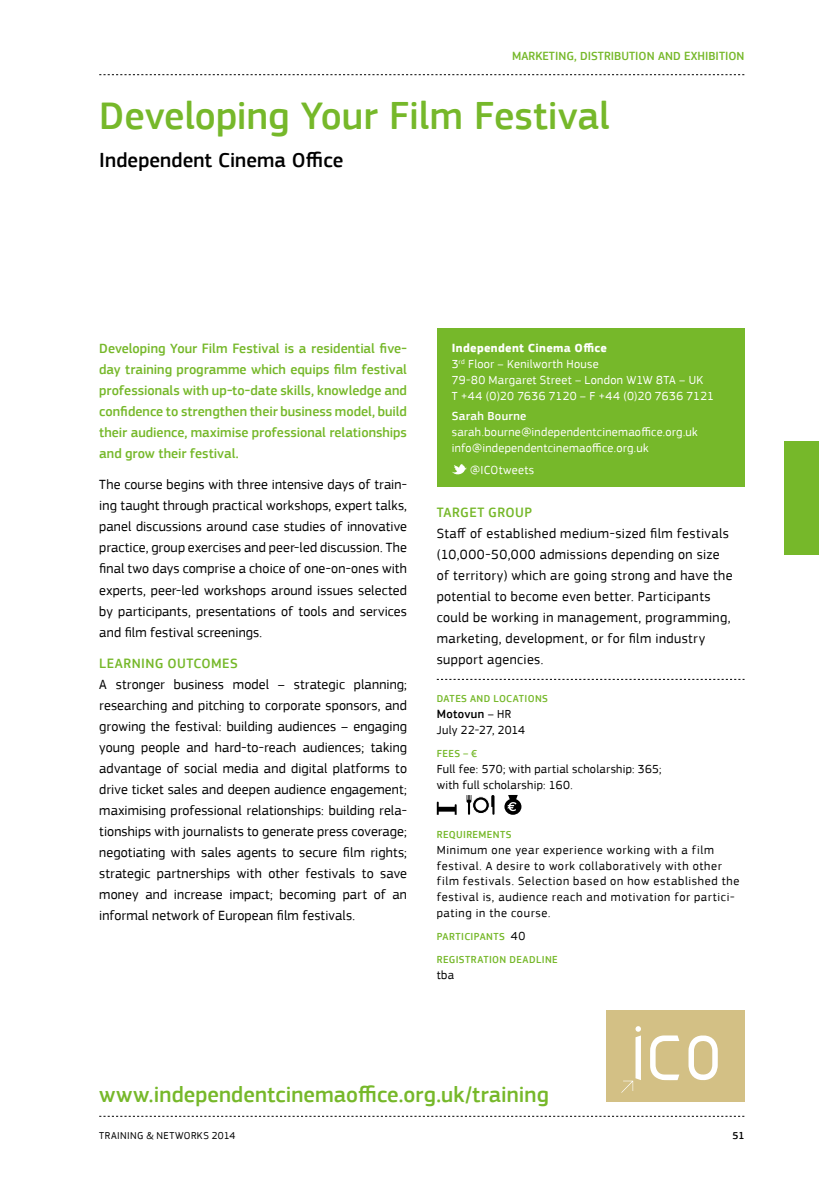
<style>
.page{position:relative;width:819px;height:1191px;background:#fff}
.page>*{position:absolute;margin:0;border:0;box-sizing:border-box;transform-origin:0 0}
.t1{font:500 40.25px "PF Square Sans Pro";letter-spacing:-.005em;color:#76b82a}
.t2{font:500 22.75px "PF Square Sans Pro";letter-spacing:.005em;color:#76b82a}
.t3{font:500 21px "PF Square Sans Pro";letter-spacing:.005em;color:#000}
.t4{font:14px/21px "PF Square Sans Pro";letter-spacing:.025em;color:#000;text-align:justify}
.t5{font:500 14px/21px "PF Square Sans Pro";letter-spacing:.005em;color:#76b82a;text-align:justify}
.t6{font:500 14px "PF Square Sans Pro";letter-spacing:.03em;color:#76b82a}
.t7{font:500 14px "PF Square Sans Pro";letter-spacing:.025em;color:#76b82a}
.t8{font:12.25px/15.8px "PF Square Sans Pro";letter-spacing:.025em;color:#fff}
.t9{font:12.25px/15.8px "PF Square Sans Pro";letter-spacing:.05em;color:#000}
.t10{font:12.25px/15.8px "PF Square Sans Pro";letter-spacing:.02em;color:#000}
.t11{font:500 12.25px "PF Square Sans Pro";color:#76b82a}
.t12{font:500 12.25px "PF Square Sans Pro";letter-spacing:.025em;color:#fff}
.t13{font:500 10.5px "PF Square Sans Pro";letter-spacing:.035em;color:#76b82a}
.t14{font:10.5px "PF Square Sans Pro";letter-spacing:.035em;color:#000}
.t15{font:500 10.5px "PF Square Sans Pro";color:#000}
.s1{font-weight:700}
.s2{font-weight:500}
.s3{font-weight:400;font-size:12.25px;color:#000}
</style>
<div class="page">
<svg style="left:99px;top:74px;width:645px;height:1px"></svg>
<svg style="left:99px;top:1116px;width:645px;height:1px"></svg>
<div style="left:784px;top:441px;width:35px;height:113px;background:#76b82a"></div>
<div style="left:437px;top:328px;width:307px;height:159px;background:#76b82a"></div>
<svg style="left:452px;top:464px;width:15px;height:11px"></svg>
<svg style="left:437px;top:679px;width:307px;height:1px"></svg>
<svg style="left:437px;top:801px;width:19px;height:13px"></svg>
<svg style="left:466px;top:795px;width:5px;height:20px"></svg>
<svg style="left:491px;top:795px;width:3px;height:20px"></svg>
<svg style="left:472px;top:796px;width:17px;height:17px"></svg>
<div style="left:472px;top:796px;width:17px;height:17px;border:1px solid #fff;border-radius:50%"></div>
<div style="left:475px;top:799px;width:11px;height:11px;background:#fff;border-radius:50%"></div>
<svg style="left:504px;top:795px;width:17px;height:19px"></svg>
<div style="left:605px;top:1010px;width:139px;height:91px;background:#d3c085"></div>
<svg style="left:688px;top:1035px;width:29px;height:45px"></svg>
<svg style="left:650px;top:1035px;width:29px;height:45px"></svg>
<svg style="left:622px;top:1026px;width:19px;height:66px"></svg>
<p class="t11" style="left:512px;top:48px;width:234px">MARKETING, DISTRIBUTION AND EXHIBITION</p>
<h1 class="t1" style="left:99px;top:93px;width:512px">Developing Your Film Festival</h1>
<h3 class="t3" style="left:99px;top:148px;width:245px">Independent Cinema Office</h3>
<p class="t5" style="left:99px;top:338px;width:309px">Developing Your Film Festival is a residential five&shy;day training programme which equips film festival professionals with up-to-date skills, knowledge and confidence to strengthen their business model, build their audience, maximise professional relationships and grow their festival.</p>
<p class="t4" style="left:99px;top:474px;width:309px">The course begins with three intensive days of train&shy;ing taught through practical workshops, expert talks, panel discussions around case studies of innovative practice, group exercises and peer-led discussion. The final two days comprise a choice of one-on-ones with experts, peer-led workshops around issues selected by participants, presentations of tools and services and film festival screenings.</p>
<p class="t6" style="left:99px;top:655px;width:140px">LEARNING OUTCOMES</p>
<p class="t4" style="left:99px;top:674px;width:309px">A stronger business model – strategic planning; researching and pitching to corporate sponsors, and growing the festival: building audiences – engaging young people and hard-to-reach audiences; taking advantage of social media and digital platforms to drive ticket sales and deepen audience engagement; maximising professional relationships: building rela&shy;tionships with journalists to generate press coverage; negotiating with sales agents to secure film rights; strategic partnerships with other festivals to save money and increase impact; becoming part of an informal network of European film festivals.</p>
<p class="t8" style="left:451px;top:340px;width:264px"><span class="s1">Independent Cinema Office<br></span>3<sup>rd</sup> Floor – Kenilworth House<br>79-80 Margaret Street – London W1W 8TA – UK<br>T +44 (0)20 7636 7120 – F +44 (0)20 7636 7121</p>
<p class="t12" style="left:451px;top:409px;width:76px">Sarah Bourne</p>
<p class="t8" style="left:451px;top:424px;width:247px">sarah.bourne@independentcinemaoffice.org.uk info@independentcinemaoffice.org.uk</p>
<p class="t8" style="left:470px;top:462px;width:66px">@ICOtweets</p>
<p class="t7" style="left:437px;top:504px;width:97px">TARGET GROUP</p>
<p class="t4" style="left:437px;top:523px;width:297px;text-align:left">Staff of established medium-sized film festivals (10,000-50,000 admissions depending on size of territory) which are going strong and have the potential to become even better. Participants could be working in management, programming, marketing, development, or for film industry support agencies.</p>
<p class="t13" style="left:437px;top:692px;width:113px">DATES AND LOCATIONS</p>
<p class="t10" style="left:437px;top:706px;width:90px"><span class="s2">Motovun</span> – HR<br>July 22-27, 2014</p>
<p class="t13" style="left:437px;top:747px;width:42px">FEES – €</p>
<p class="t10" style="left:437px;top:761px;width:226px">Full fee: 570; with partial scholarship: 365; with full scholarship: 160.</p>
<p class="t13" style="left:437px;top:828px;width:76px">REQUIREMENTS</p>
<p class="t9" style="left:437px;top:842px;width:304px">Minimum one year experience working with a film festival. A desire to work collaboratively with other film festivals. Selection based on how established the festival is, audience reach and motivation for partici&shy;pating in the course.</p>
<p class="t13" style="left:437px;top:930px;width:90px">PARTICIPANTS <span class="s3">40</span></p>
<p class="t13" style="left:437px;top:953px;width:122px">REGISTRATION DEADLINE</p>
<p class="t9" style="left:437px;top:967px;width:19px">tba</p>
<h2 class="t2" style="left:99px;top:1080px;width:451px">www.independentcinemaoffice.org.uk/training</h2>
<p class="t14" style="left:99px;top:1129px;width:137px">TRAINING &amp; NETWORKS 2014</p>
<p class="t15" style="left:732px;top:1129px;width:14px">51</p>
</div>
